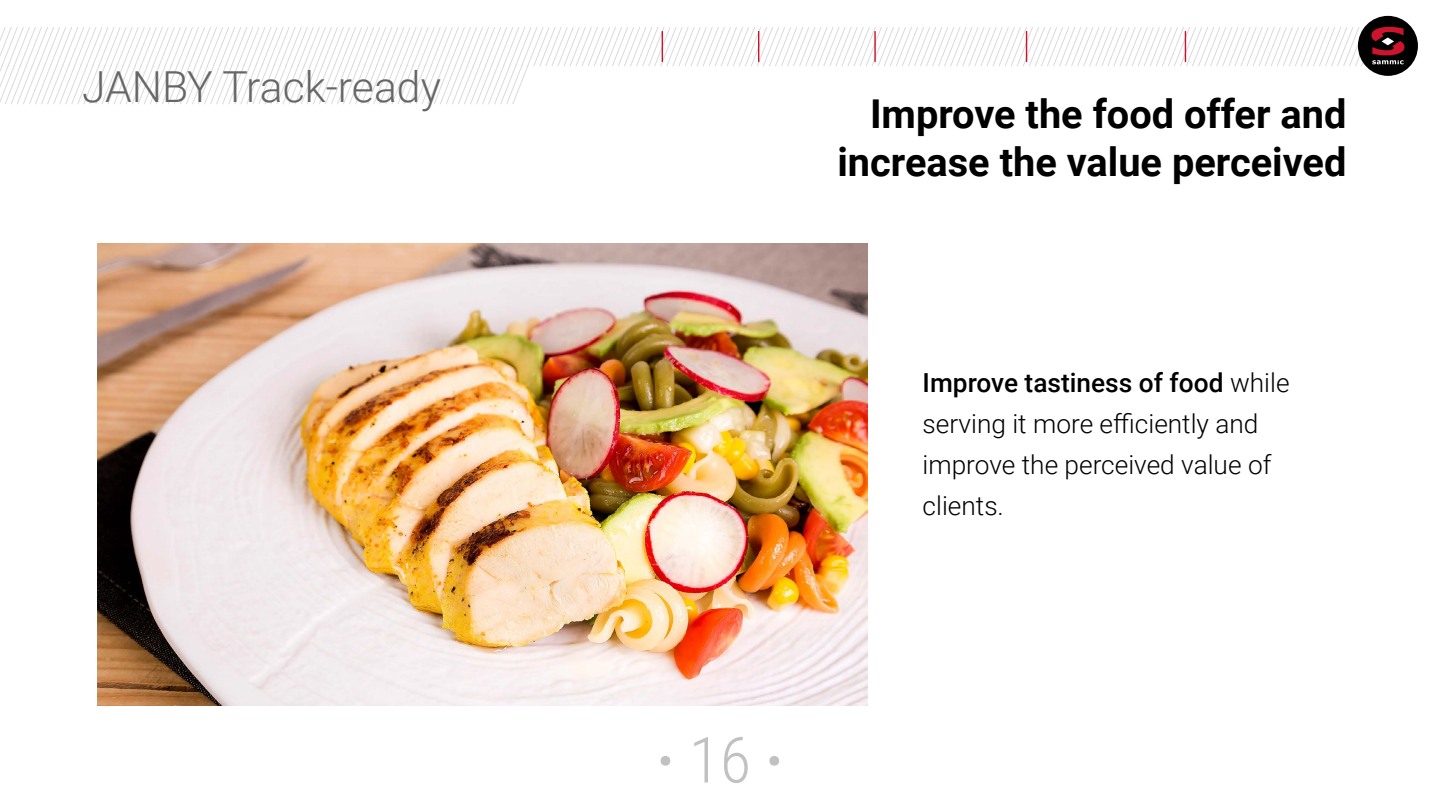
<style>
.page{position:relative;width:1440px;height:810px;background:#fff}
.page>*{position:absolute;margin:0;border:0;box-sizing:border-box;transform-origin:0 0}
.t1{font:700 63.75px "Roboto Condensed";color:#c1c1c1}
.t2{font:300 42.75px "Roboto";color:#666}
.t3{font:700 39.75px/47.7px "Roboto";color:#000;text-align:right}
.t4{font:300 26.25px/41.2px "Roboto";color:#000}
.s1{font-weight:500}
.s2{font-weight:300}
</style>
<div class="page">
<div style="left:1358px;top:16px;width:60px;height:60px;background:#000;border-radius:50%"></div>
<svg style="left:0;top:26px;width:1404px;height:78px"></svg>
<hr style="left:1026px;top:32px;width:1px;height:30px;background:#ce132d">
<hr style="left:1185px;top:32px;width:1px;height:30px;background:#ce132d">
<hr style="left:662px;top:32px;width:1px;height:30px;background:#ce132d">
<hr style="left:758px;top:32px;width:1px;height:30px;background:#ce132d">
<hr style="left:874px;top:32px;width:2px;height:30px;background:#ce132d">
<img style="left:97px;top:243px;width:771px;height:463px">
<h2 class="t2" style="left:82px;top:57px;width:360px">JANBY Track-ready</h2>
<h3 class="t3" style="left:837px;top:89px;width:511px">Improve the food offer and increase the value perceived</h3>
<p class="t4" style="left:923px;top:361px;width:368px"><span class="s1">Improve tastiness of food</span> while serving it more efficiently and improve the perceived value of clients.</p>
<h1 class="t1" style="left:657px;top:715px;width:128px">· <span class="s2">16</span> ·</h1>
</div>
